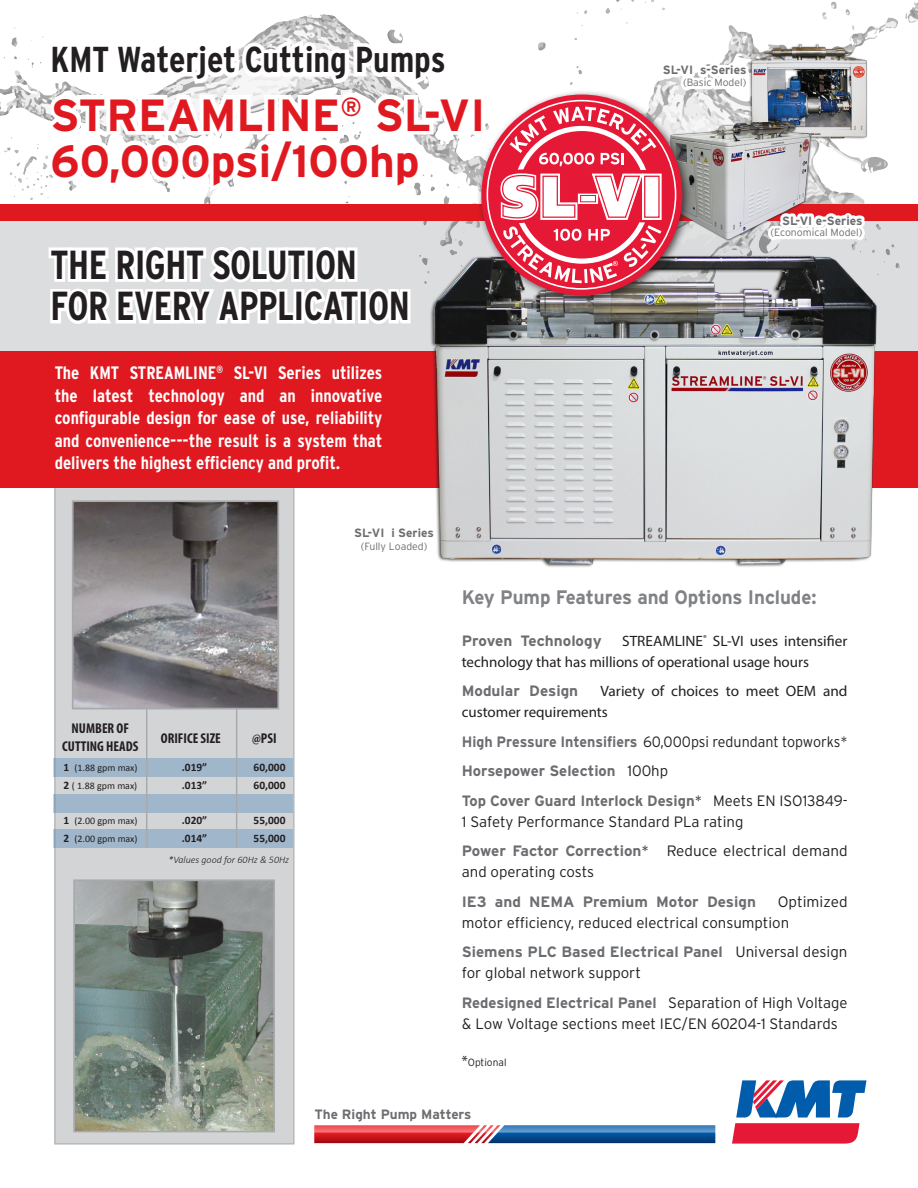
<style>
.page{position:relative;width:918px;height:1188px;background:#fff}
.page>*{position:absolute;margin:0;border:0;box-sizing:border-box;transform-origin:0 0}
.Lead_In{font:700 45px "Interstate";color:#e01921}
.Lead_In-2{font:700 condensed 40.5px "Interstate";letter-spacing:-.01em;color:#231f20;scale:.96 1}
.Lead_In-3{font:700 condensed 36px "Interstate";color:#231f20}
.Subhead{font:700 19.5px "Interstate";letter-spacing:-.005em;color:#808285;scale:.96 1}
.t1{font:700 condensed 18px/22.5px "Interstate";color:#fff;text-align:justify}
.Fließtext{font:300 15px/21px "Interstate";color:#231f20}
.Fließtext-2{font:15px/21px "Myriad Pro";color:#231f20}
.Fließtext-3{font:700 15px "Interstate";color:#6c6d70}
.Fließtext-4{font:300 15px/21px "Interstate";color:#231f20;scale:.96 1}
.Fließtext-5{font:300 15px "Interstate";color:#231f20;scale:.95 1}
.t2{font:700 condensed 14.25px "Myriad Pro";color:#231f20}
.Fließtext-6{font:700 13.5px "Interstate";color:#6c6d70}
.Fließtext-7{font:700 12px "Interstate";color:#6c6d70}
.t3{font:700 11.4px "Calibri";color:#231f20}
.Fließtext-8{font:300 10.5px "Interstate";color:#6c6d70}
.Fließtext-9{font:300 10.5px "Interstate";color:#231f20}
.t4{font:10.05px "Calibri";color:#231f20}
.t5{font:italic 300 10.05px "Calibri";color:#231f20}
.s1{font-weight:700;font-size:11.4px}
.s2{font-weight:700;color:#6c6d70}
.s3{font-weight:300;color:#231f20}
.s4{font-family:"Myriad Pro";font-weight:400;font-size:15px}
</style>
<div class="page">
<img style="left:0;top:0;width:918px;height:340px">
<div style="left:54px;top:484px;width:241px;height:661px;background:#d3d4d6"></div>
<div style="left:54px;top:794px;width:239px;height:19px;background:#9fb6cb"></div>
<div style="left:54px;top:758px;width:239px;height:19px;background:#9fb6cb"></div>
<img style="left:75px;top:503px;width:201px;height:203px">
<div style="left:72px;top:500px;width:207px;height:209px;border:2px solid #a8a9ad"></div>
<img style="left:76px;top:882px;width:196px;height:247px">
<div style="left:73px;top:879px;width:202px;height:253px;border:2px solid #a8a9ad"></div>
<div style="left:54px;top:829px;width:239px;height:19px;background:#9fb6cb"></div>
<hr style="left:236px;top:708px;width:1px;height:140px;background:#a8a9ad">
<hr style="left:146px;top:708px;width:1px;height:140px;background:#a8a9ad">
<div style="left:0;top:351px;width:918px;height:136px;background:#e01921"></div>
<div style="left:0;top:204px;width:918px;height:17px;background:#e01921"></div>
<svg style="left:732px;top:1080px;width:135px;height:64px"></svg>
<svg style="left:43px;top:0;width:436px;height:199px"></svg>
<svg style="left:46px;top:221px;width:368px;height:130px"></svg>
<svg style="left:314px;top:1125px;width:401px;height:18px;background:#77577c"></svg>
<img style="left:741px;top:42px;width:137px;height:102px">
<img style="left:753px;top:123px;width:63px;height:118px">
<img style="left:420px;top:241px;width:472px;height:326px">
<div style="left:476px;top:90px;width:216px;height:216px;background:#231f20;opacity:.75"></div>
<svg style="left:488px;top:58px;width:265px;height:225px"></svg>
<svg style="left:765px;top:209px;width:104px;height:47px"></svg>
<p class="Lead_In-3" style="left:51px;top:38px;width:397px">KMT Waterjet Cutting Pumps</p>
<p class="Lead_In" style="left:51px;top:87px;width:436px">STREAMLINE<sup>®</sup> SL-VI</p>
<p class="Lead_In" style="left:51px;top:133px;width:371px">60,000psi/100hp</p>
<p class="Lead_In-2" style="left:51px;top:240px;width:321px">THE RIGHT SOLUTION</p>
<p class="Lead_In-2" style="left:51px;top:282px;width:376px">FOR EVERY APPLICATION</p>
<p class="t1" style="left:55px;top:362px;width:329px">The KMT STREAMLINE<sup>®</sup> SL-VI Series utilizes the latest technology and an innovative configurable design for ease of use, reliability and convenience---the result is a system that delivers the highest efficiency and profit.</p>
<p class="Fließtext-7" style="left:354px;top:525px;width:81px">SL-VI i Series</p>
<p class="Fließtext-8" style="left:361px;top:540px;width:68px">(Fully Loaded)</p>
<p class="Fließtext-7" style="left:663px;top:63px;width:85px">SL-VI s-Series</p>
<p class="Fließtext-8" style="left:683px;top:76px;width:65px">(Basic Model)</p>
<p class="Fließtext-7" style="left:782px;top:213px;width:82px">SL-VI e-Series</p>
<p class="Fließtext-8" style="left:770px;top:226px;width:94px">(Economical Model)</p>
<p class="t2" style="left:72px;top:720px;width:59px">NUMBER OF</p>
<p class="t2" style="left:62px;top:737px;width:78px">CUTTING HEADS</p>
<p class="t4" style="left:64px;top:762px;width:76px"><span class="s1">1</span> (1.88 gpm max)</p>
<p class="t3" style="left:182px;top:760px;width:27px">.019”</p>
<p class="t3" style="left:254px;top:760px;width:33px">60,000</p>
<p class="t4" style="left:64px;top:779px;width:75px"><span class="s1">2</span> ( 1.88 gpm max)</p>
<p class="t3" style="left:182px;top:778px;width:27px">.013”</p>
<p class="t3" style="left:254px;top:778px;width:33px">60,000</p>
<p class="t4" style="left:64px;top:814px;width:76px"><span class="s1">1</span> (2.00 gpm max)</p>
<p class="t3" style="left:182px;top:813px;width:27px">.020”</p>
<p class="t3" style="left:254px;top:813px;width:33px">55,000</p>
<p class="t4" style="left:64px;top:832px;width:76px"><span class="s1">2</span> (2.00 gpm max)</p>
<p class="t3" style="left:182px;top:831px;width:27px">.014”</p>
<p class="t3" style="left:254px;top:831px;width:33px">55,000</p>
<p class="t5" style="left:168px;top:853px;width:122px">*Values good for 60Hz &amp; 50Hz</p>
<p class="t2" style="left:161px;top:730px;width:61px">ORIFICE SIZE</p>
<p class="t2" style="left:252px;top:730px;width:26px">@PSI</p>
<p class="Subhead" style="left:462px;top:585px;width:371px">Key Pump Features and Options Include:</p>
<p class="Fließtext-3" style="left:462px;top:631px;width:141px">Proven Technology</p>
<p class="Fließtext-2" style="left:462px;top:630px;width:387px;text-indent:160px">STREAMLINE<sup>®</sup> SL-VI uses intensifier technology that has millions of operational usage hours</p>
<p class="Fließtext-3" style="left:462px;top:682px;width:118px">Modular Design</p>
<p class="Fließtext-2" style="left:462px;top:681px;width:387px;text-indent:139px">Variety of choices to meet OEM and customer requirements</p>
<p class="Fließtext-5" style="left:462px;top:732px;width:408px"><span class="s2">High Pressure Intensifiers</span> 60,000psi redundant topworks*</p>
<p class="Fließtext-3" style="left:462px;top:762px;width:208px">Horsepower Selection <span class="s3">100hp</span></p>
<p class="Fließtext-4" style="left:462px;top:790px;width:403px"><span class="s2">Top Cover Guard Interlock Design</span>* Meets EN ISO13849-<br>1 Safety Performance Standard PLa rating</p>
<p class="Fließtext" style="left:462px;top:840px;width:387px"><span class="s2">Power Factor Correction</span>* Reduce electrical demand and operating costs</p>
<p class="Fließtext-3" style="left:462px;top:892px;width:296px">IE3 and NEMA Premium Motor Design</p>
<p class="Fließtext" style="left:462px;top:891px;width:387px;text-indent:316px">Optimized motor efficiency, reduced electrical consumption</p>
<p class="Fließtext" style="left:462px;top:941px;width:387px"><span class="s2">Siemens PLC Based Electrical Panel</span> Universal design for global network support</p>
<p class="Fließtext" style="left:462px;top:992px;width:387px"><span class="s2">Redesigned Electrical Panel</span> Separation of High Voltage &amp; Low Voltage sections meet IEC/EN 60204-1 Standards</p>
<p class="Fließtext-9" style="left:462px;top:1056px;width:46px"><span class="s4">*</span>Optional</p>
<p class="Fließtext-6" style="left:315px;top:1106px;width:158px">The Right Pump Matters</p>
</div>
